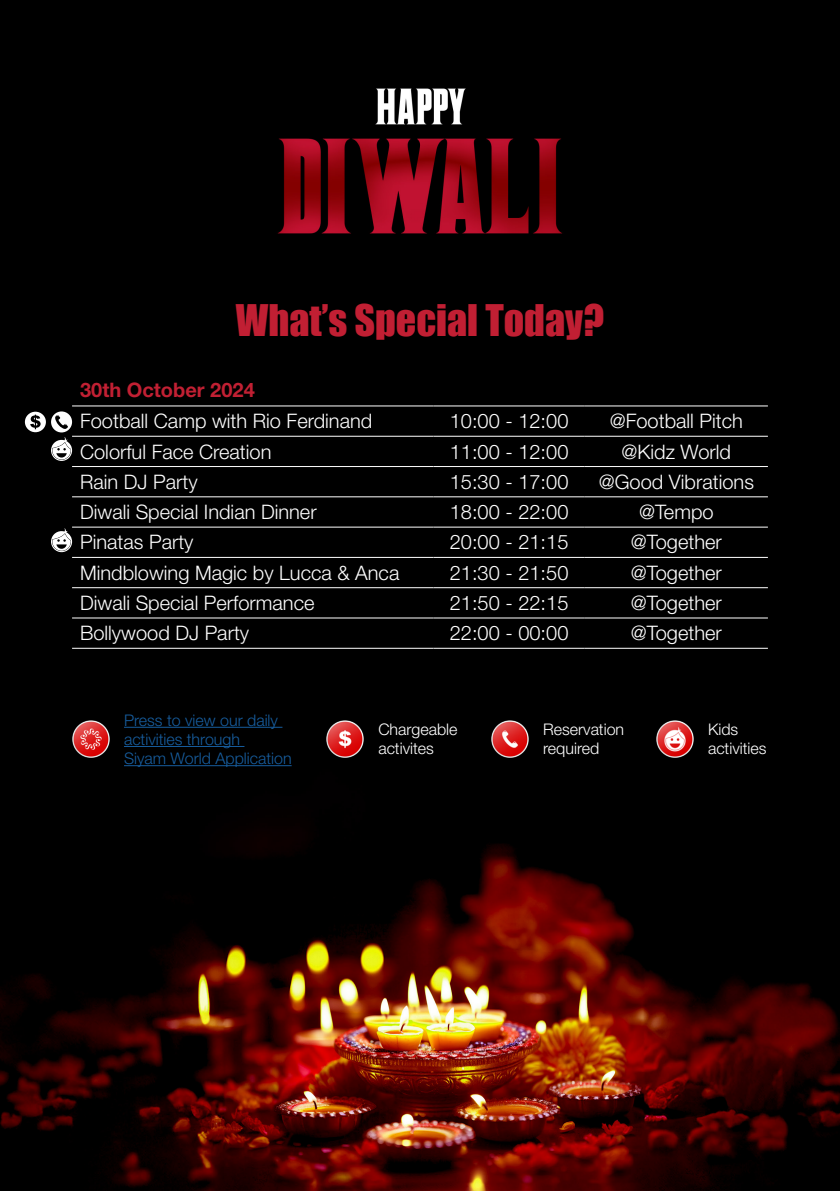
<style>
.page{position:relative;width:840px;height:1191px;background:#fff}
.page>*{position:absolute;margin:0;border:0;box-sizing:border-box;transform-origin:0 0}
.t1{font:40px "Impact";color:#c11f33}
.t2{font:300 20px "Helvetica Neue LT Std";color:#fff}
.t3{font:700 20px "Helvetica Neue LT Std";color:#c12033}
.t4{font:300 16px/19.2px "Helvetica Neue LT Std";color:#175d9e}
.t5{font:300 16px "Helvetica Neue LT Std";color:#fff}
</style>
<div class="page">
<img style="left:0;top:0;width:839px;height:1191px">
<hr style="left:72px;top:405px;width:361px;height:1px;background:#fff">
<hr style="left:433px;top:405px;width:151px;height:1px;background:#fff">
<hr style="left:584px;top:405px;width:183px;height:1px;background:#fff">
<hr style="left:72px;top:436px;width:361px;height:1px;background:#fff">
<hr style="left:433px;top:436px;width:151px;height:1px;background:#fff">
<hr style="left:584px;top:436px;width:183px;height:1px;background:#fff">
<hr style="left:72px;top:466px;width:361px;height:1px;background:#fff">
<hr style="left:433px;top:466px;width:151px;height:1px;background:#fff">
<hr style="left:584px;top:466px;width:183px;height:1px;background:#fff">
<hr style="left:72px;top:496px;width:361px;height:1px;background:#fff">
<hr style="left:433px;top:496px;width:151px;height:1px;background:#fff">
<hr style="left:584px;top:496px;width:183px;height:1px;background:#fff">
<hr style="left:72px;top:527px;width:361px;height:1px;background:#fff">
<hr style="left:433px;top:527px;width:151px;height:1px;background:#fff">
<hr style="left:584px;top:527px;width:183px;height:1px;background:#fff">
<hr style="left:72px;top:557px;width:361px;height:1px;background:#fff">
<hr style="left:433px;top:557px;width:151px;height:1px;background:#fff">
<hr style="left:584px;top:557px;width:183px;height:1px;background:#fff">
<hr style="left:72px;top:587px;width:361px;height:1px;background:#fff">
<hr style="left:433px;top:587px;width:151px;height:1px;background:#fff">
<hr style="left:584px;top:587px;width:183px;height:1px;background:#fff">
<hr style="left:72px;top:617px;width:361px;height:1px;background:#fff">
<hr style="left:433px;top:617px;width:151px;height:1px;background:#fff">
<hr style="left:584px;top:617px;width:183px;height:1px;background:#fff">
<hr style="left:72px;top:648px;width:361px;height:1px;background:#fff">
<hr style="left:433px;top:648px;width:151px;height:1px;background:#fff">
<hr style="left:584px;top:648px;width:183px;height:1px;background:#fff">
<hr style="left:124px;top:727px;width:158px;height:1px;background:#175d9e">
<hr style="left:124px;top:746px;width:120px;height:1px;background:#175d9e">
<hr style="left:124px;top:765px;width:167px;height:1px;background:#175d9e">
<img style="left:57px;top:705px;width:67px;height:67px">
<img style="left:311px;top:705px;width:67px;height:67px">
<img style="left:476px;top:705px;width:67px;height:67px">
<img style="left:640px;top:705px;width:67px;height:67px">
<svg style="left:25px;top:411px;width:47px;height:50px"></svg>
<svg style="left:51px;top:528px;width:21px;height:24px"></svg>
<p class="t1" style="left:236px;top:289px;width:370px">What’s Special Today?</p>
<p class="t3" style="left:80px;top:377px;width:176px">30th October 2024</p>
<p class="t2" style="left:80px;top:409px;width:293px">Football Camp with Rio Ferdinand</p>
<p class="t2" style="left:449px;top:409px;width:120px">10:00 - 12:00</p>
<p class="t2" style="left:609px;top:409px;width:135px">@Football Pitch</p>
<p class="t2" style="left:80px;top:439px;width:193px">Colorful Face Creation</p>
<p class="t2" style="left:449px;top:439px;width:120px">11:00 - 12:00</p>
<p class="t2" style="left:621px;top:439px;width:111px">@Kidz World</p>
<p class="t2" style="left:80px;top:469px;width:119px">Rain DJ Party</p>
<p class="t2" style="left:449px;top:469px;width:120px">15:30 - 17:00</p>
<p class="t2" style="left:598px;top:469px;width:157px">@Good Vibrations</p>
<p class="t2" style="left:80px;top:500px;width:238px">Diwali Special Indian Dinner</p>
<p class="t2" style="left:449px;top:500px;width:120px">18:00 - 22:00</p>
<p class="t2" style="left:638px;top:500px;width:76px">@Tempo</p>
<p class="t2" style="left:80px;top:530px;width:115px">Pinatas Party</p>
<p class="t2" style="left:449px;top:530px;width:120px">20:00 - 21:15</p>
<p class="t2" style="left:630px;top:530px;width:92px">@Together</p>
<p class="t2" style="left:80px;top:560px;width:320px">Mindblowing Magic by Lucca &amp; Anca</p>
<p class="t2" style="left:449px;top:560px;width:120px">21:30 - 21:50</p>
<p class="t2" style="left:630px;top:560px;width:92px">@Together</p>
<p class="t2" style="left:80px;top:590px;width:236px">Diwali Special Performance</p>
<p class="t2" style="left:449px;top:590px;width:120px">21:50 - 22:15</p>
<p class="t2" style="left:630px;top:590px;width:92px">@Together</p>
<p class="t2" style="left:80px;top:621px;width:170px">Bollywood DJ Party</p>
<p class="t2" style="left:449px;top:621px;width:120px">22:00 - 00:00</p>
<p class="t2" style="left:630px;top:621px;width:92px">@Together</p>
<p class="t4" style="left:124px;top:710px;width:155px">Press to view our daily activities through</p>
<p class="t4" style="left:124px;top:748px;width:169px">Siyam World Application</p>
<p class="t5" style="left:378px;top:720px;width:81px">Chargeable</p>
<p class="t5" style="left:378px;top:739px;width:57px">activites</p>
<p class="t5" style="left:543px;top:720px;width:82px">Reservation</p>
<p class="t5" style="left:543px;top:739px;width:58px">required</p>
<p class="t5" style="left:707px;top:720px;width:32px">Kids</p>
<p class="t5" style="left:707px;top:739px;width:60px">activities</p>
</div>
